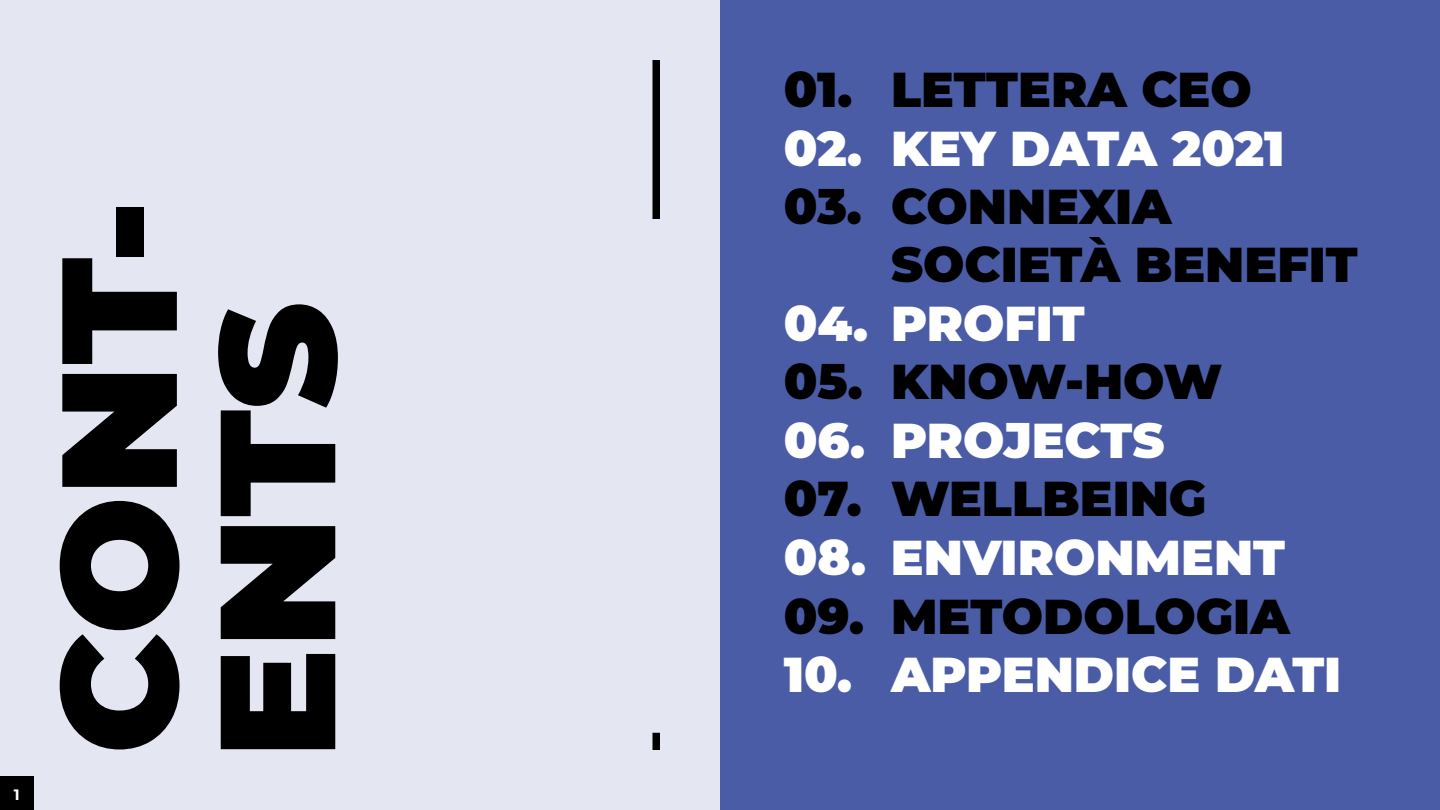
<style>
.page{position:relative;width:1440px;height:810px;background:#e4e7f2}
.page>*{position:absolute;margin:0;border:0;box-sizing:border-box;transform-origin:0 0}
.t1{font:900 163.65px/158.4px "Montserrat";color:#000}
.t2{font:900 48.75px/57.8px "Montserrat";color:#000}
.t3{font:900 48.75px "Montserrat";color:#fff}
.t4{font:700 15px "Montserrat";color:#fff}
</style>
<div class="page">
<div style="left:720px;top:0;width:720px;height:810px;background:#4a5ca6"></div>
<div style="left:653px;top:60px;width:7px;height:159px;background:#000"></div>
<div style="left:653px;top:733px;width:7px;height:17px;background:#000"></div>
<div style="left:0;top:776px;width:34px;height:34px;background:#000"></div>
<p class="t4" style="left:14px;top:788px;width:7px">1</p>
<h1 class="t1" style="left:39px;top:759px;width:560px;rotate:-90deg">CONT-<br>ENTS</h1>
<p class="t2" style="left:784px;top:61px;width:470px">01. LETTERA CEO</p>
<p class="t3" style="left:784px;top:121px;width:502px">02. KEY DATA 2021</p>
<p class="t2" style="left:891px;top:178px;width:468px;text-indent:-107px">03. CONNEXIA<br>SOCIETÀ BENEFIT</p>
<p class="t3" style="left:784px;top:296px;width:303px">04. PROFIT</p>
<p class="t2" style="left:784px;top:353px;width:440px">05. KNOW-HOW</p>
<p class="t3" style="left:784px;top:413px;width:382px">06. PROJECTS</p>
<p class="t2" style="left:784px;top:470px;width:424px">07. WELLBEING</p>
<p class="t3" style="left:784px;top:530px;width:503px">08. ENVIRONMENT</p>
<p class="t2" style="left:784px;top:587px;width:507px">09. METODOLOGIA</p>
<p class="t3" style="left:784px;top:647px;width:559px">10. APPENDICE DATI</p>
</div>
